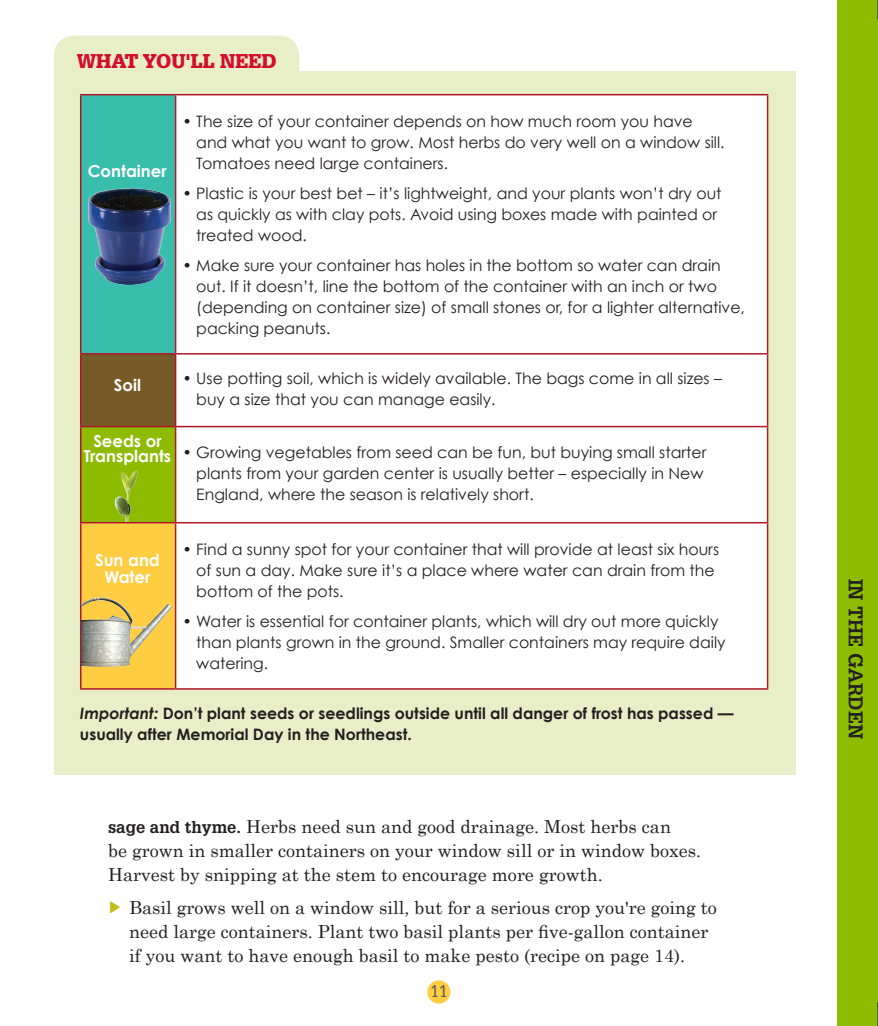
<style>
.page{position:relative;width:878px;height:1026px;background:#fff}
.page>*{position:absolute;margin:0;border:0;box-sizing:border-box;transform-origin:0 0}
.subheads{font:900 19.5px "Glypha LT Std";color:#d30d2b}
.t1{font:700 19.5px "Glypha LT Std";color:#231f20}
.body{font:18px/24px "Century Schoolbook";color:#231f20}
.small_section_header{font:700 16.5px/15px "Century Gothic";color:#fff;text-align:center}
.subheads-2{font:16.5px "Glypha LT Std";color:#57585a}
.body-2{font:15.75px/21px "Century Gothic";color:#231f20}
.body-3{font:700 15.75px/21px "Century Gothic";color:#231f20}
.s1{font-style:italic}
.s2{font-family:"Glypha LT Std";font-weight:700;font-size:16.5px}
.s3{font-family:"Entypo";font-size:39px;color:#c3bd1c}
</style>
<div class="page">
<div style="left:427px;top:980px;width:23px;height:24px;background:#ffcd41;border-radius:50%"></div>
<div style="left:54px;top:36px;width:245px;height:104px;background:#e8eec7;border-radius:20px"></div>
<div style="left:54px;top:71px;width:741px;height:703px;background:#e8eec7"></div>
<div style="left:81px;top:95px;width:95px;height:259px;background:#39beae"></div>
<div style="left:176px;top:95px;width:590px;height:593px;background:#fff"></div>
<div style="left:81px;top:354px;width:95px;height:73px;background:#765b29"></div>
<div style="left:81px;top:427px;width:95px;height:96px;background:#8dbb00"></div>
<div style="left:81px;top:523px;width:95px;height:166px;background:#ffcd41"></div>
<hr style="left:80px;top:94px;width:96px;height:1px;background:#ae172b">
<hr style="left:80px;top:95px;width:1px;height:258px;background:#ae172b">
<hr style="left:176px;top:94px;width:592px;height:1px;background:#ae172b">
<hr style="left:766px;top:95px;width:2px;height:258px;background:#ae172b">
<hr style="left:80px;top:355px;width:1px;height:71px;background:#ae172b">
<hr style="left:766px;top:355px;width:2px;height:71px;background:#ae172b">
<hr style="left:80px;top:427px;width:1px;height:95px;background:#ae172b">
<hr style="left:766px;top:427px;width:2px;height:95px;background:#ae172b">
<hr style="left:80px;top:523px;width:1px;height:165px;background:#ae172b">
<hr style="left:766px;top:523px;width:2px;height:165px;background:#ae172b">
<hr style="left:80px;top:688px;width:96px;height:2px;background:#ae172b">
<hr style="left:176px;top:688px;width:592px;height:2px;background:#ae172b">
<hr style="left:175px;top:95px;width:1px;height:258px;background:#ae172b">
<hr style="left:80px;top:353px;width:96px;height:2px;background:#ae172b">
<hr style="left:176px;top:353px;width:592px;height:2px;background:#ae172b">
<hr style="left:175px;top:355px;width:1px;height:71px;background:#ae172b">
<hr style="left:80px;top:426px;width:96px;height:1px;background:#ae172b">
<hr style="left:176px;top:426px;width:592px;height:1px;background:#ae172b">
<hr style="left:175px;top:427px;width:1px;height:95px;background:#ae172b">
<hr style="left:80px;top:522px;width:96px;height:1px;background:#ae172b">
<hr style="left:176px;top:522px;width:592px;height:1px;background:#ae172b">
<hr style="left:175px;top:523px;width:1px;height:165px;background:#ae172b">
<div style="left:837px;top:0;width:41px;height:1026px;background:#8dbb00"></div>
<img style="left:88px;top:188px;width:82px;height:96px">
<img style="left:115px;top:470px;width:23px;height:52px">
<img style="left:81px;top:597px;width:91px;height:69px">
<svg style="left:877px;top:0;width:1px;height:20px"></svg>
<svg style="left:877px;top:1002px;width:1px;height:24px"></svg>
<p class="subheads" style="left:77px;top:49px;width:201px">WHAT YOU'LL NEED</p>
<p class="small_section_header" style="left:88px;top:163px;width:80px">Container</p>
<p class="small_section_header" style="left:114px;top:378px;width:29px">Soil</p>
<p class="small_section_header" style="left:84px;top:433px;width:89px">Seeds or<br>Transplants</p>
<p class="small_section_header" style="left:95px;top:552px;width:66px;line-height:16.5px">Sun and<br>Water</p>
<p class="body-2" style="left:196px;top:110px;width:530px;text-indent:-14px">• The size of your container depends on how much room you have and what you want to grow. Most herbs do very well on a window sill.<br>Tomatoes need large containers.</p>
<p class="body-2" style="left:196px;top:182px;width:527px;text-indent:-14px">• Plastic is your best bet – it’s lightweight, and your plants won’t dry out as quickly as with clay pots. Avoid using boxes made with painted or treated wood.</p>
<p class="body-2" style="left:196px;top:254px;width:550px;text-indent:-14px">• Make sure your container has holes in the bottom so water can drain out. If it doesn’t, line the bottom of the container with an inch or two (depending on container size) of small stones or, for a lighter alternative, packing peanuts.</p>
<p class="body-2" style="left:196px;top:368px;width:527px;text-indent:-14px">• Use potting soil, which is widely available. The bags come in all sizes – buy a size that you can manage easily.</p>
<p class="body-2" style="left:196px;top:442px;width:512px;text-indent:-14px">• Growing vegetables from seed can be fun, but buying small starter plants from your garden center is usually better – especially in New<br>England, where the season is relatively short.</p>
<p class="body-2" style="left:196px;top:538px;width:524px;text-indent:-14px">• Find a sunny spot for your container that will provide at least six hours of sun a day. Make sure it’s a place where water can drain from the bottom of the pots.</p>
<p class="body-2" style="left:196px;top:610px;width:531px;text-indent:-14px">• Water is essential for container plants, which will dry out more quickly than plants grown in the ground. Smaller containers may require daily watering.</p>
<p class="body-3" style="left:80px;top:702px;width:655px"><span class="s1">Important:</span> Don’t plant seeds or seedlings outside until all danger of frost has passed — usually after Memorial Day in the Northeast.</p>
<p class="body" style="left:108px;top:814px;width:594px"><span class="s2">sage and thyme.</span> Herbs need sun and good drainage. Most herbs can<br>be grown in smaller containers on your window sill or in window boxes.<br>Harvest by snipping at the stem to encourage more growth.</p>
<p class="body" style="left:129px;top:895px;width:589px;text-indent:-21px"><span class="s3">▶</span> Basil grows well on a window sill, but for a serious crop you're going to need large containers. Plant two basil plants per five-gallon container if you want to have enough basil to make pesto (recipe on page 14).</p>
<p class="subheads-2" style="left:430px;top:981px;width:19px">11</p>
<p class="t1" style="left:867px;top:579px;width:162px;rotate:90deg">IN THE GARDEN</p>
</div>
